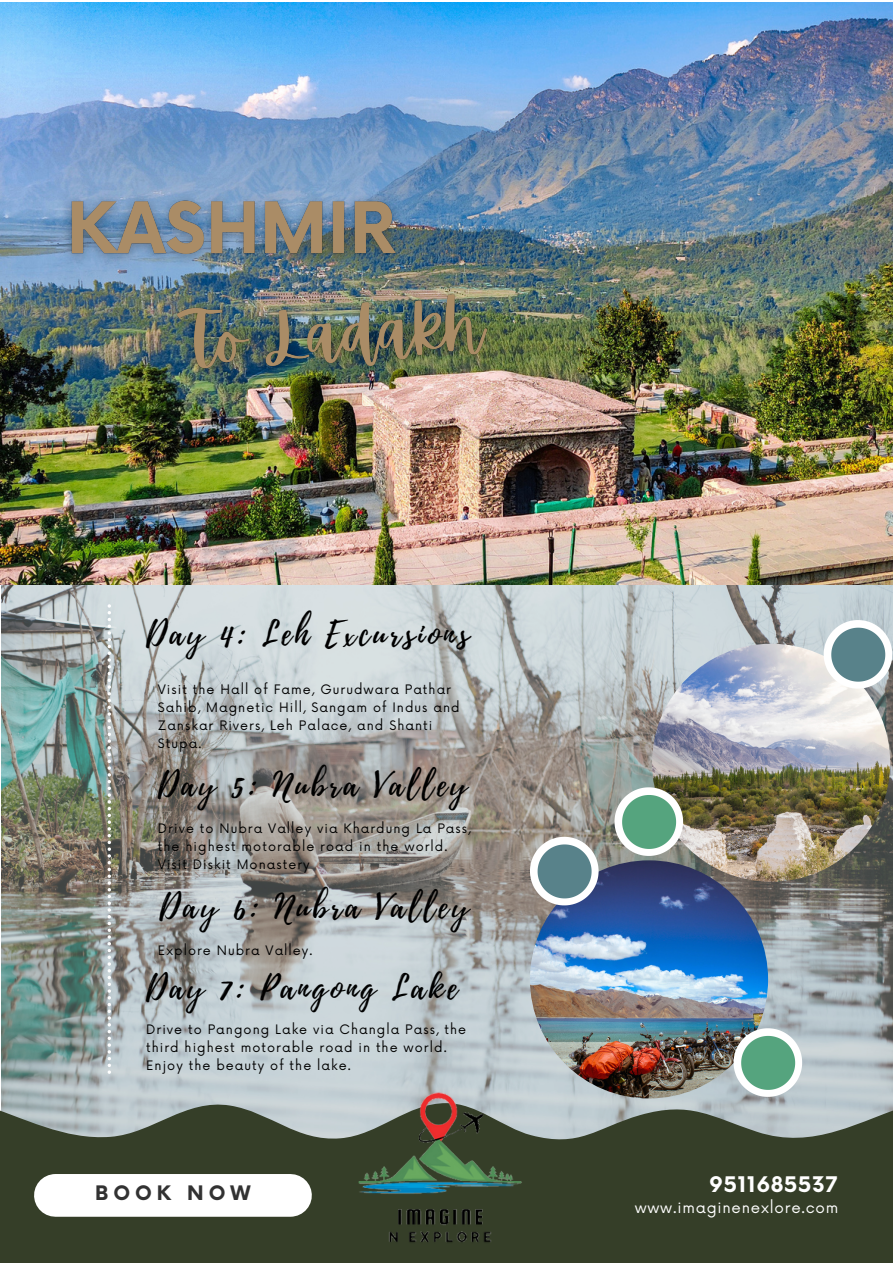
<style>
.page{position:relative;width:893px;height:1264px;background:#fff}
.page>*{position:absolute;margin:0;border:0;box-sizing:border-box;transform-origin:0 0}
.t1{font:33px "Playlist Script";letter-spacing:.1em;color:#000}
.t2{font:700 21px "Now";letter-spacing:.025em;color:#fff}
.t3{font:700 19.5px "Now";letter-spacing:.255em;color:#323232}
.t4{font:15px "Now";letter-spacing:.05em;color:#fff}
.t5{font:12.75px/18px "Now";letter-spacing:.08em;color:#000}
</style>
<div class="page">
<img style="left:0;top:2px;width:892px;height:583px">
<img style="left:2px;top:585px;width:890px;height:513px">
<svg style="left:108px;top:604px;width:3px;height:469px"></svg>
<svg style="left:0;top:1098px;width:892px;height:164px;background:#4c5644"></svg>
<img style="left:652px;top:643px;width:238px;height:238px;border-radius:50%">
<img style="left:530px;top:860px;width:238px;height:238px;border-radius:50%">
<div style="left:55px;top:1173px;width:235px;height:43px;background:#fff"></div>
<svg style="left:823px;top:620px;width:69px;height:68px"></svg>
<svg style="left:614px;top:787px;width:69px;height:69px"></svg>
<svg style="left:733px;top:1028px;width:69px;height:68px"></svg>
<svg style="left:530px;top:836px;width:68px;height:69px"></svg>
<img style="left:266px;top:1006px;width:348px;height:256px">
<img style="left:54px;top:185px;width:359px;height:89px">
<img style="left:158px;top:276px;width:350px;height:121px">
<p class="t1" style="left:146px;top:610px;width:324px">Day 4: Leh Excursions</p>
<p class="t5" style="left:158px;top:681px;width:303px">Visit the Hall of Fame, Gurudwara Pathar<br>Sahib, Magnetic Hill, Sangam of Indus and<br>Zanskar Rivers, Leh Palace, and Shanti<br>Stupa.</p>
<p class="t1" style="left:158px;top:761px;width:311px">Day 5: Nubra Valley</p>
<p class="t5" style="left:158px;top:820px;width:314px">Drive to Nubra Valley via Khardung La Pass, the highest motorable road in the world.<br>Visit Diskit Monastery</p>
<p class="t1" style="left:160px;top:883px;width:310px">Day 6: Nubra Valley</p>
<p class="t5" style="left:158px;top:941px;width:156px">Explore Nubra Valley.</p>
<p class="t1" style="left:146px;top:963px;width:313px">Day 7: Pangong Lake</p>
<p class="t5" style="left:146px;top:1020px;width:321px">Drive to Pangong Lake via Changla Pass, the third highest motorable road in the world.<br>Enjoy the beauty of the lake.</p>
<p class="t3" style="left:95px;top:1182px;width:157px">BOOK NOW</p>
<p class="t2" style="left:709px;top:1173px;width:129px">9511685537</p>
<p class="t4" style="left:634px;top:1198px;width:205px">www.imaginenexlore.com</p>
</div>
